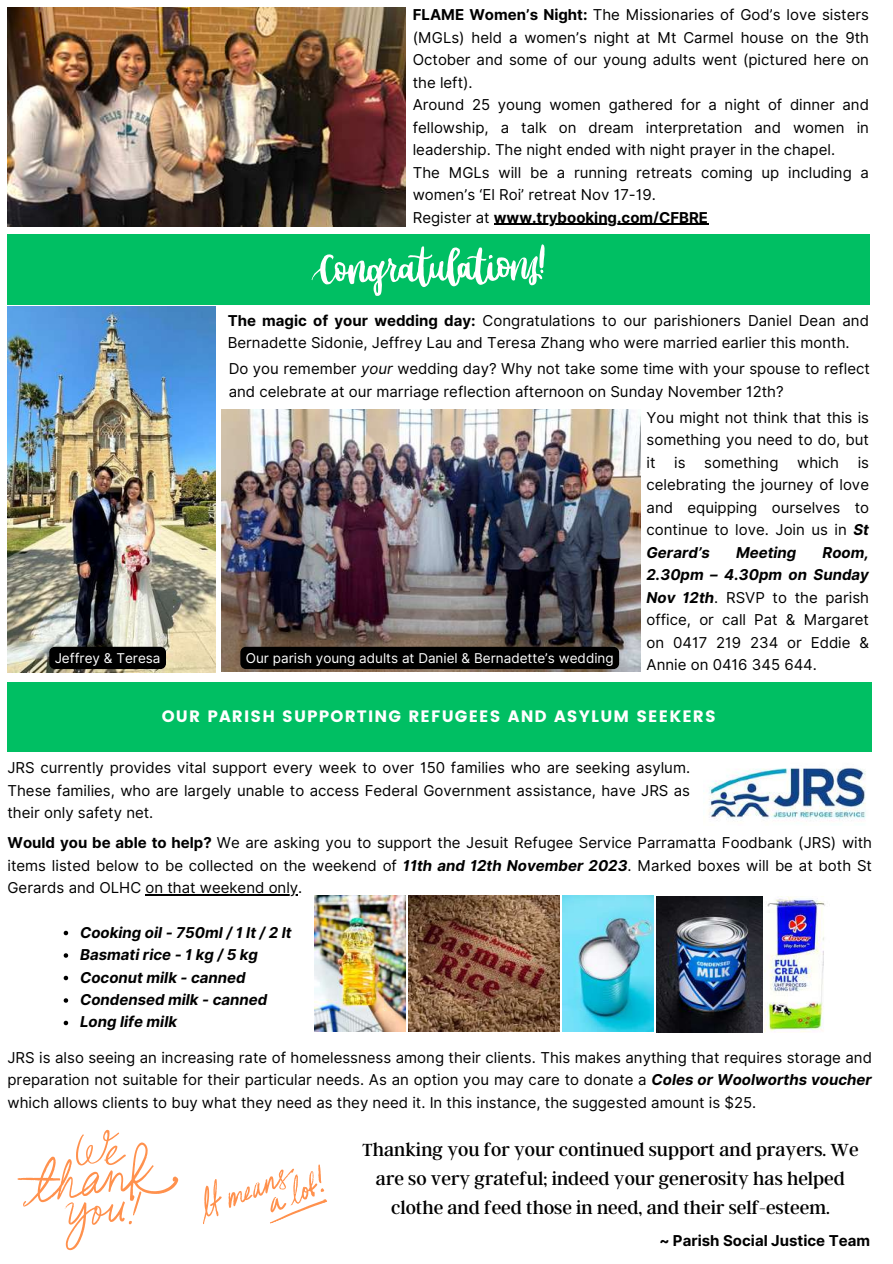
<style>
.page{position:relative;width:893px;height:1264px;background:#fff}
.page>*{position:absolute;margin:0;border:0;box-sizing:border-box;transform-origin:0 0}
.t1{font:19.5px/29.2px "Argent CF";color:#000;text-align:center}
.t2{font:16.5px "Poppins";letter-spacing:.07em;color:#fff}
.t3{font:15px/22.5px "Inter";color:#000;text-align:justify}
.t4{font:italic 700 15px/22.5px "Inter";color:#000}
.t5{font:700 15px "Inter";color:#000}
.t6{font:13.5px "Inter";color:#fff}
.s1{font-weight:700}
.s2{font-style:italic}
.s3{font-weight:700;font-style:italic}
</style>
<div class="page">
<div style="left:7px;top:235px;width:863px;height:69px;background:#00bf63"></div>
<div style="left:7px;top:682px;width:865px;height:70px;background:#00bf63"></div>
<img style="left:7px;top:7px;width:398px;height:219px">
<svg style="left:311px;top:244px;width:234px;height:52px"></svg>
<img style="left:7px;top:307px;width:208px;height:365px">
<img style="left:221px;top:410px;width:419px;height:261px">
<img style="left:703px;top:768px;width:163px;height:54px">
<img style="left:315px;top:895px;width:91px;height:136px">
<img style="left:408px;top:895px;width:151px;height:136px">
<img style="left:562px;top:895px;width:91px;height:136px">
<img style="left:656px;top:896px;width:106px;height:136px">
<img style="left:764px;top:896px;width:61px;height:136px">
<svg style="left:17px;top:1129px;width:161px;height:121px"></svg>
<svg style="left:203px;top:1164px;width:124px;height:60px"></svg>
<hr style="left:494px;top:224px;width:214px;height:1px;background:#000">
<div style="left:240px;top:646px;width:379px;height:23px;background:#000;border-radius:6px"></div>
<div style="left:49px;top:646px;width:117px;height:23px;background:#000"></div>
<hr style="left:145px;top:894px;width:153px;height:1px;background:#000">
<svg style="left:64px;top:930px;width:4px;height:5px"></svg>
<svg style="left:64px;top:953px;width:4px;height:4px"></svg>
<svg style="left:64px;top:975px;width:4px;height:5px"></svg>
<svg style="left:64px;top:998px;width:4px;height:4px"></svg>
<svg style="left:64px;top:1020px;width:4px;height:5px"></svg>
<p class="t3" style="left:413px;top:3px;width:458px;text-align:left"><span class="s1">FLAME Women’s Night:</span> The Missionaries of God’s love sisters (MGLs) held a women’s night at Mt Carmel house on the 9th October and some of our young adults went (pictured here on the left).<br>Around 25 young women gathered for a night of dinner and fellowship, a talk on dream interpretation and women in leadership. The night ended with night prayer in the chapel.<br>The MGLs will be a running retreats coming up including a women’s ‘El Roi’ retreat Nov 17-19.<br>Register at <span class="s1">www.trybooking.com/CFBRE</span></p>
<p class="t3" style="left:228px;top:309px;width:642px"><span class="s1">The magic of your wedding day:</span> Congratulations to our parishioners Daniel Dean and<br>Bernadette Sidonie, Jeffrey Lau and Teresa Zhang who were married earlier this month.</p>
<p class="t3" style="left:229px;top:357px;width:642px">Do you remember <span class="s2">your</span> wedding day? Why not take some time with your spouse to reflect and celebrate at our marriage reflection afternoon on Sunday November 12th?</p>
<p class="t6" style="left:55px;top:650px;width:107px">Jeffrey &amp; Teresa</p>
<p class="t6" style="left:246px;top:650px;width:369px">Our parish young adults at Daniel &amp; Bernadette’s wedding</p>
<p class="t3" style="left:646px;top:406px;width:224px">You might not think that this is something you need to do, but it is something which is celebrating the journey of love and equipping ourselves to continue to love. Join us in <span class="s3">St Gerard’s</span></p>
<p class="t4" style="left:736px;top:541px;width:62px">Meeting</p>
<p class="t3" style="left:646px;top:541px;width:224px;text-indent:176px"><span class="s3">Room, 2.30pm – 4.30pm on Sunday Nov 12th</span>. RSVP to the parish office, or call Pat &amp; Margaret on 0417 219 234 or Eddie &amp; Annie on 0416 345 644.</p>
<p class="t2" style="left:162px;top:706px;width:555px">OUR PARISH SUPPORTING REFUGEES AND ASYLUM SEEKERS</p>
<p class="t3" style="left:7px;top:756px;width:684px">JRS currently provides vital support every week to over 150 families who are seeking asylum.<br>These families, who are largely unable to access Federal Government assistance, have JRS as their only safety net.</p>
<p class="t3" style="left:7px;top:831px;width:866px"><span class="s1">Would you be able to help?</span> We are asking you to support the Jesuit Refugee Service Parramatta Foodbank (JRS) with items listed below to be collected on the weekend of <span class="s3">11th and 12th November 2023</span>. Marked boxes will be at both St Gerards and OLHC on that weekend only.</p>
<p class="t4" style="left:80px;top:920px;width:213px">Cooking oil - 750ml / 1 lt / 2 lt<br>Basmati rice - 1 kg / 5 kg<br>Coconut milk - canned<br>Condensed milk - canned<br>Long life milk</p>
<p class="t3" style="left:7px;top:1046px;width:866px">JRS is also seeing an increasing rate of homelessness among their clients. This makes anything that requires storage and preparation not suitable for their particular needs. As an option you may care to donate a <span class="s3">Coles or Woolworths voucher </span>which allows clients to buy what they need as they need it. In this instance, the suggested amount is $25.</p>
<h1 class="t1" style="left:362px;top:1133px;width:498px">Thanking you for your continued support and prayers. We are so very grateful; indeed your generosity has helped clothe and feed those in need, and their self-esteem.</h1>
<p class="t5" style="left:659px;top:1231px;width:212px">~ Parish Social Justice Team</p>
</div>
